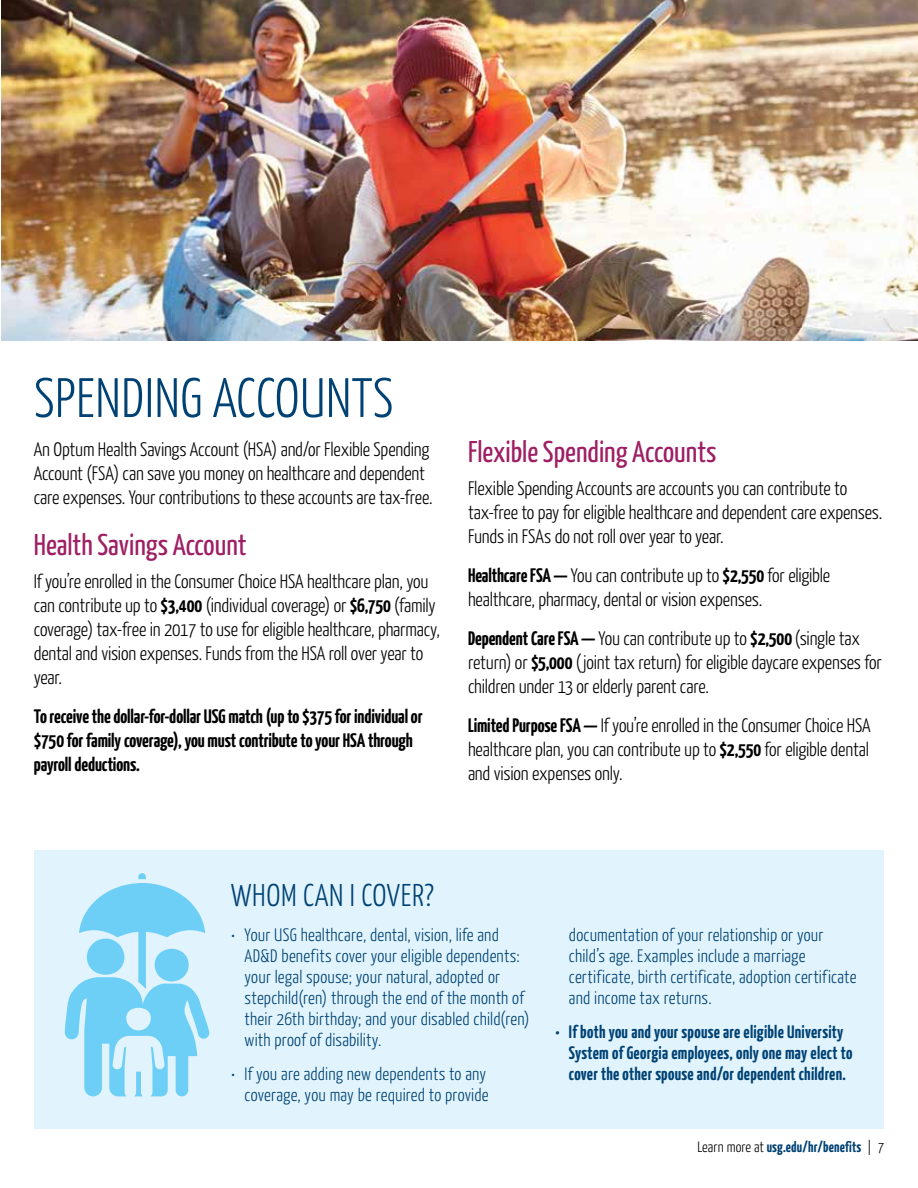
<style>
.page{position:relative;width:918px;height:1188px;background:#fff}
.page>*{position:absolute;margin:0;border:0;box-sizing:border-box;transform-origin:0 0}
.t1{font:300 55.5px "Yanone Kaffeesatz";letter-spacing:.01em;color:#004274}
.t2{font:300 31.5px "Yanone Kaffeesatz";letter-spacing:.02em;color:#004274}
.t3{font:30px "Yanone Kaffeesatz";color:#9e1f63}
.t4{font:300 19.5px/24px "Yanone Kaffeesatz";letter-spacing:-.01em;color:#000}
.t5{font:700 19.5px/24px "Yanone Kaffeesatz";letter-spacing:-.01em;color:#000}
.t6{font:300 18px/21px "Yanone Kaffeesatz";letter-spacing:.01em;color:#004274}
.t7{font:700 18px/21px "Yanone Kaffeesatz";letter-spacing:.015em;color:#004274}
.t8{font:700 15px "Yanone Kaffeesatz";letter-spacing:.01em;color:#004274}
.s1{font-weight:700}
.s2{font-weight:300;color:#000}
</style>
<div class="page">
<div style="left:34px;top:850px;width:850px;height:279px;background:#e1f4fd"></div>
<svg style="left:65px;top:873px;width:145px;height:223px"></svg>
<img style="left:1px;top:0;width:917px;height:340px">
<h1 class="t1" style="left:34px;top:364px;width:361px">SPENDING ACCOUNTS</h1>
<p class="t4" style="left:34px;top:437px;width:400px">An Optum Health Savings Account (HSA) and/or Flexible Spending<br>Account (FSA) can save you money on healthcare and dependent care expenses. Your contributions to these accounts are tax-free.</p>
<h3 class="t3" style="left:34px;top:526px;width:214px">Health Savings Account</h3>
<p class="t4" style="left:34px;top:569px;width:408px">If you’re enrolled in the Consumer Choice HSA healthcare plan, you can contribute up to <span class="s1">$3,400</span> (individual coverage) or <span class="s1">$6,750</span> (family coverage) tax-free in 2017 to use for eligible healthcare, pharmacy, dental and vision expenses. Funds from the HSA roll over year to year.</p>
<p class="t5" style="left:34px;top:704px;width:390px">To receive the dollar-for-dollar USG match (up to $375 for individual or $750 for family coverage), you must contribute to your HSA through payroll deductions.</p>
<h3 class="t3" style="left:468px;top:433px;width:250px">Flexible Spending Accounts</h3>
<p class="t4" style="left:468px;top:476px;width:416px">Flexible Spending Accounts are accounts you can contribute to tax-free to pay for eligible healthcare and dependent care expenses.<br>Funds in FSAs do not roll over year to year.</p>
<p class="t4" style="left:468px;top:563px;width:364px"><span class="s1">Healthcare FSA —</span> You can contribute up to <span class="s1">$2,550</span> for eligible healthcare, pharmacy, dental or vision expenses.</p>
<p class="t4" style="left:468px;top:626px;width:415px"><span class="s1">Dependent Care FSA —</span> You can contribute up to <span class="s1">$2,500</span> (single tax return) or <span class="s1">$5,000</span> (joint tax return) for eligible daycare expenses for children under 13 or elderly parent care.</p>
<p class="t4" style="left:468px;top:713px;width:404px;text-align:justify"><span class="s1">Limited Purpose FSA —</span> If you’re enrolled in the Consumer Choice HSA healthcare plan, you can contribute up to <span class="s1">$2,550</span> for eligible dental and vision expenses only.</p>
<h2 class="t2" style="left:231px;top:876px;width:204px">WHOM CAN I COVER?</h2>
<p class="t6" style="left:245px;top:923px;width:286px;text-indent:-14px">• Your USG healthcare, dental, vision, life and AD&amp;D benefits cover your eligible dependents: your legal spouse; your natural, adopted or stepchild(ren) through the end of the month of their 26th birthday; and your disabled child(ren) with proof of disability.</p>
<p class="t6" style="left:231px;top:1063px;width:259px;text-align:right">• If you are adding new dependents to any coverage, you may be required to provide</p>
<p class="t6" style="left:569px;top:923px;width:289px">documentation of your relationship or your child’s age. Examples include a marriage certificate, birth certificate, adoption certificate and income tax returns.</p>
<p class="t7" style="left:569px;top:1021px;width:285px;text-indent:-14px">• If both you and your spouse are eligible University<br>System of Georgia employees, only one may elect to cover the other spouse and/or dependent children.</p>
<p class="t8" style="left:697px;top:1138px;width:188px"><span class="s2">Learn more at</span> usg.edu/hr/benefits <span class="s2">| 7</span></p>
</div>
